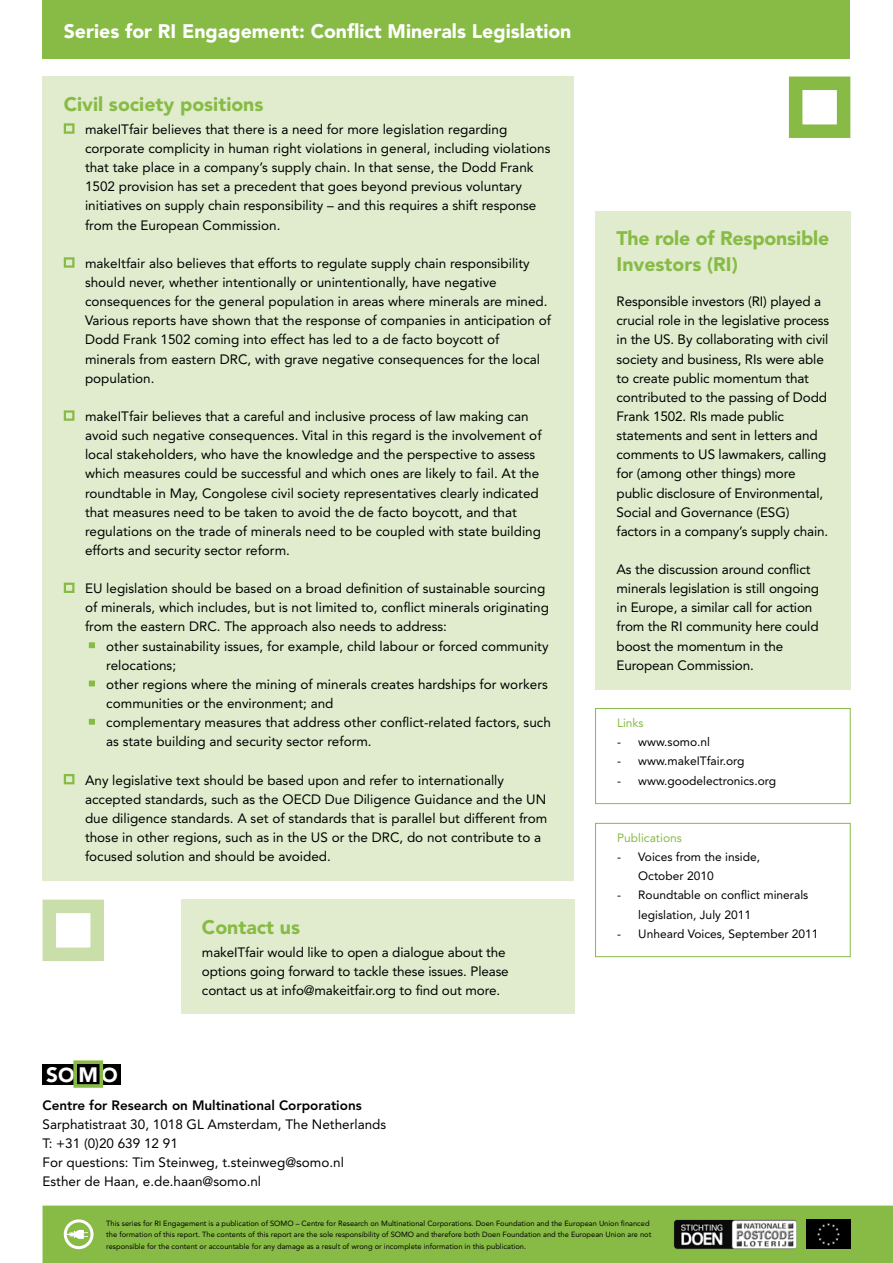
<style>
.page{position:relative;width:893px;height:1263px;background:#fff}
.page>*{position:absolute;margin:0;border:0;box-sizing:border-box;transform-origin:0 0}
.t1{font:900 20.7px "Avenir";color:#fff}
.t2{font:900 19.5px/25.5px "Avenir";color:#88bb46}
.t3{font:900 19.5px "Avenir";color:#fff}
.t4{font:13.5px/19.2px "Avenir";color:#000}
.t5{font:800 13.5px "Avenir";color:#000}
.t6{font:12px/19.2px "Avenir";color:#000}
.t7{font:12px "Avenir";color:#88bb46}
.t8{font:7.5px/11.6px "Avenir";color:#000}
.s1{font-size:19.95px}
</style>
<div class="page">
<div style="left:43px;top:0;width:807px;height:58px;background:#88bb46"></div>
<div style="left:595px;top:211px;width:255px;height:478px;background:#e0eccd"></div>
<div style="left:181px;top:900px;width:393px;height:114px;background:#e0eccd"></div>
<div style="left:43px;top:1064px;width:78px;height:20px;background:#000"></div>
<div style="left:73px;top:1060px;width:30px;height:28px;border:4px solid #88bb46"></div>
<div style="left:43px;top:1205px;width:850px;height:58px;background:#88bb46"></div>
<div style="left:64px;top:1219px;width:30px;height:30px;border:3px solid #fff;border-radius:50%"></div>
<svg style="left:65px;top:1230px;width:23px;height:9px"></svg>
<div style="left:789px;top:77px;width:61px;height:61px;border:14px solid #88bb46"></div>
<div style="left:43px;top:77px;width:531px;height:804px;background:#e0eccd"></div>
<div style="left:64px;top:123px;width:10px;height:11px;border:2px solid #88bb46"></div>
<div style="left:64px;top:257px;width:10px;height:11px;border:2px solid #88bb46"></div>
<div style="left:64px;top:410px;width:10px;height:11px;border:2px solid #88bb46"></div>
<div style="left:64px;top:583px;width:10px;height:10px;border:2px solid #88bb46"></div>
<div style="left:87px;top:640px;width:10px;height:10px;background:#88bb46;border:2px solid #e0eccd"></div>
<div style="left:87px;top:678px;width:10px;height:11px;background:#88bb46;border:2px solid #e0eccd"></div>
<div style="left:87px;top:716px;width:10px;height:11px;background:#88bb46;border:2px solid #e0eccd"></div>
<div style="left:64px;top:774px;width:10px;height:10px;border:2px solid #88bb46"></div>
<div style="left:43px;top:900px;width:61px;height:61px;border:14px solid #c9dea8"></div>
<div style="left:595px;top:708px;width:255px;height:96px;border:1px solid #88bb46"></div>
<div style="left:595px;top:823px;width:255px;height:134px;border:1px solid #88bb46"></div>
<img style="left:806px;top:1219px;width:44px;height:30px">
<img style="left:674px;top:1219px;width:123px;height:30px">
<div style="left:673px;top:1219px;width:124px;height:30px;border:1px solid #88bc46;border-radius:4px"></div>
<h2 class="t3" style="left:64px;top:20px;width:509px">Series for RI Engagement: Conflict Minerals Legislation</h2>
<h2 class="t2" style="left:64px;top:91px;width:201px">Civil society positions</h2>
<p class="t4" style="left:85px;top:120px;width:467px">makeITfair believes that there is a need for more legislation regarding corporate complicity in human right violations in general, including violations that take place in a company’s supply chain. In that sense, the Dodd Frank 1502 provision has set a precedent that goes beyond previous voluntary initiatives on supply chain responsibility – and this requires a shift response from the European Commission.</p>
<p class="t4" style="left:85px;top:254px;width:468px">makeItfair also believes that efforts to regulate supply chain responsibility should never, whether intentionally or unintentionally, have negative consequences for the general population in areas where minerals are mined.<br>Various reports have shown that the response of companies in anticipation of Dodd Frank 1502 coming into effect has led to a de facto boycott of minerals from eastern DRC, with grave negative consequences for the local population.</p>
<p class="t4" style="left:85px;top:407px;width:458px">makeITfair believes that a careful and inclusive process of law making can avoid such negative consequences. Vital in this regard is the involvement of local stakeholders, who have the knowledge and the perspective to assess which measures could be successful and which ones are likely to fail. At the roundtable in May, Congolese civil society representatives clearly indicated that measures need to be taken to avoid the de facto boycott, and that regulations on the trade of minerals need to be coupled with state building efforts and security sector reform.</p>
<p class="t4" style="left:85px;top:579px;width:465px">EU legislation should be based on a broad definition of sustainable sourcing of minerals, which includes, but is not limited to, conflict minerals originating from the eastern DRC. The approach also needs to address:</p>
<p class="t4" style="left:106px;top:636px;width:446px">other sustainability issues, for example, child labour or forced community relocations;<br>other regions where the mining of minerals creates hardships for workers communities or the environment; and<br>complementary measures that address other conflict-related factors, such as state building and security sector reform.</p>
<p class="t4" style="left:85px;top:770px;width:464px">Any legislative text should be based upon and refer to internationally accepted standards, such as the OECD Due Diligence Guidance and the UN due diligence standards. A set of standards that is parallel but different from those in other regions, such as in the US or the DRC, do not contribute to a focused solution and should be avoided.</p>
<h2 class="t2" style="left:202px;top:914px;width:100px">Contact us</h2>
<p class="t4" style="left:202px;top:942px;width:308px">makeITfair would like to open a dialogue about the options going forward to tackle these issues. Please contact us at info@makeitfair.org to find out more.</p>
<h1 class="t1" style="left:46px;top:1062px;width:73px">S<span class="s1">O</span> M <span class="s1">O</span></h1>
<p class="t5" style="left:43px;top:1097px;width:321px">Centre for Research on Multinational Corporations</p>
<p class="t4" style="left:43px;top:1115px;width:345px">Sarphatistraat 30, 1018 GL Amsterdam, The Netherlands T: +31 (0)20 639 12 91<br>For questions: Tim Steinweg, t.steinweg@somo.nl<br>Esther de Haan, e.de.haan@somo.nl</p>
<h2 class="t2" style="left:617px;top:225px;width:214px">The role of Responsible<br>Investors (RI)</h2>
<p class="t4" style="left:617px;top:292px;width:214px">Responsible investors (RI) played a crucial role in the legislative process in the US. By collaborating with civil society and business, RIs were able to create public momentum that contributed to the passing of Dodd Frank 1502. RIs made public statements and sent in letters and comments to US lawmakers, calling for (among other things) more public disclosure of Environmental, Social and Governance (ESG) factors in a company’s supply chain.</p>
<p class="t4" style="left:617px;top:560px;width:204px">As the discussion around conflict minerals legislation is still ongoing in Europe, a similar call for action from the RI community here could boost the momentum in the<br>European Commission.</p>
<p class="t7" style="left:617px;top:716px;width:28px">Links</p>
<p class="t6" style="left:617px;top:732px;width:95px">- www.somo.nl</p>
<p class="t6" style="left:617px;top:752px;width:129px">- www.makeITfair.org</p>
<p class="t6" style="left:617px;top:771px;width:161px">- www.goodelectronics.org</p>
<p class="t7" style="left:617px;top:831px;width:66px">Publications</p>
<p class="t6" style="left:638px;top:847px;width:123px;text-indent:-21px">- Voices from the inside,<br>October 2010</p>
<p class="t6" style="left:638px;top:886px;width:172px;text-indent:-21px">- Roundtable on conflict minerals legislation, July 2011</p>
<p class="t6" style="left:617px;top:924px;width:203px">- Unheard Voices, September 2011</p>
<p class="t8" style="left:106px;top:1217px;width:547px">This series for RI Engagement is a publication of SOMO – Centre for Research on Multinational Corporations. Doen Foundation and the European Union financed the formation of this report. The contents of this report are the sole responsibility of SOMO and therefore both Doen Foundation and the European Union are not responsible for the content or accountable for any damage as a result of wrong or incomplete information in this publication.</p>
</div>
